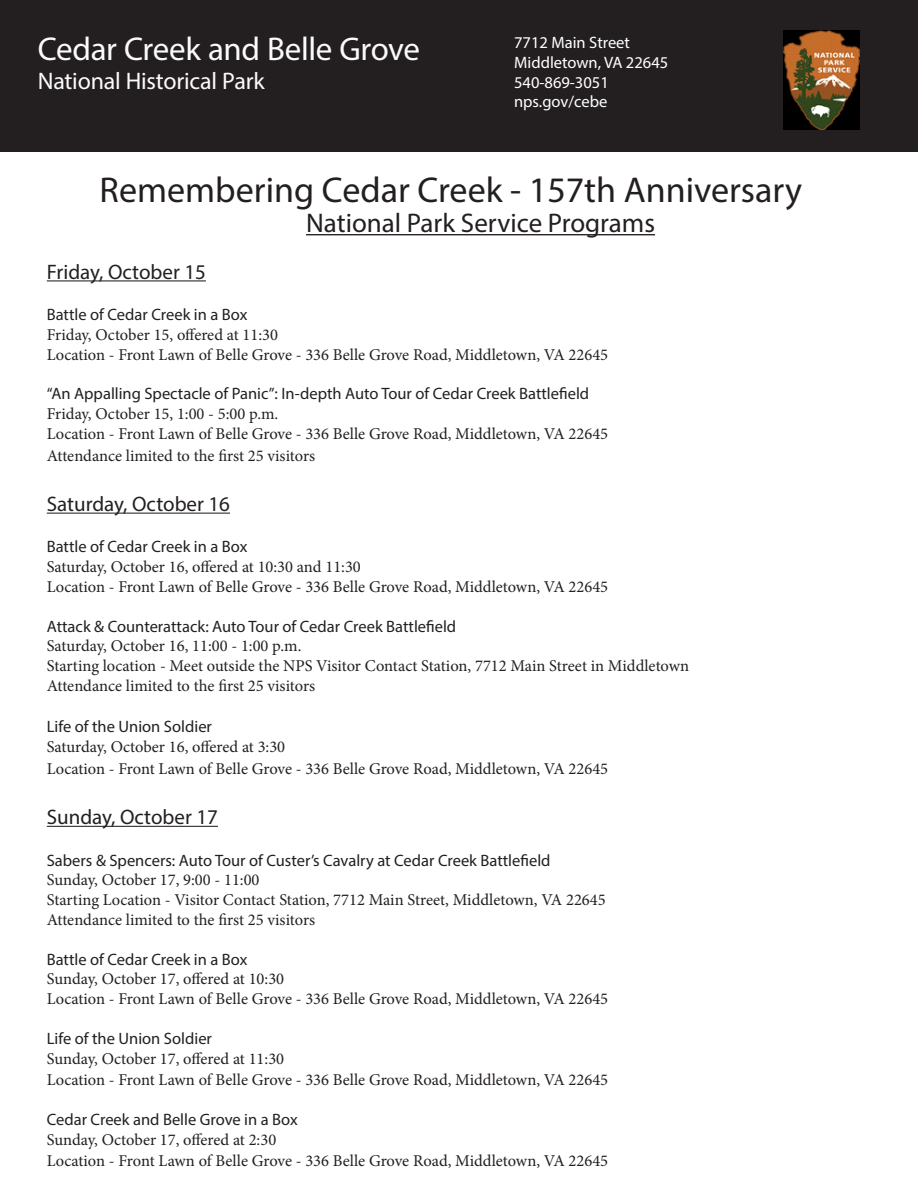
<style>
.page{position:relative;width:918px;height:1188px;background:#fff}
.page>*{position:absolute;margin:0;border:0;box-sizing:border-box;transform-origin:0 0}
.t1{font:36px "Myriad Pro";color:#231f20}
.Notes{font:33px "Myriad Pro";letter-spacing:-.015em;color:#fcfbfb}
.t2{font:27px "Myriad Pro";color:#231f20}
.Notes-2{font:24px "Myriad Pro";letter-spacing:-.01em;color:#fcfbfb}
.t3{font:21px "Myriad Pro";color:#231f20}
.t4{font:16.5px "Minion Pro";color:#231f20}
.t5{font:16.5px "Myriad Pro";color:#231f20}
.t6{font:16.5px "Myriad Pro";color:#fff}
</style>
<div class="page">
<div style="left:0;top:0;width:918px;height:152px;background:#231f20"></div>
<img style="left:784px;top:31px;width:76px;height:98px">
<hr style="left:306px;top:234px;width:349px;height:1px;background:#231f20">
<hr style="left:47px;top:280px;width:159px;height:1px;background:#231f20">
<hr style="left:47px;top:513px;width:183px;height:1px;background:#231f20">
<hr style="left:47px;top:826px;width:171px;height:1px;background:#231f20">
<p class="Notes" style="left:38px;top:29px;width:384px">Cedar Creek and Belle Grove</p>
<p class="Notes-2" style="left:38px;top:66px;width:228px">National Historical Park</p>
<p class="t6" style="left:514px;top:32px;width:117px">7712 Main Street</p>
<p class="t6" style="left:514px;top:52px;width:156px">Middletown, VA 22645</p>
<p class="t6" style="left:514px;top:72px;width:96px">540-869-3051</p>
<p class="t6" style="left:514px;top:92px;width:95px">nps.gov/cebe</p>
<p class="t1" style="left:100px;top:167px;width:704px">Remembering Cedar Creek - 157th Anniversary</p>
<p class="t2" style="left:306px;top:206px;width:350px">National Park Service Programs</p>
<p class="t3" style="left:47px;top:259px;width:161px">Friday, October 15</p>
<p class="t5" style="left:47px;top:305px;width:202px">Battle of Cedar Creek in a Box</p>
<p class="t4" style="left:47px;top:324px;width:233px">Friday, October 15, offered at 11:30</p>
<p class="t4" style="left:47px;top:344px;width:563px">Location - Front Lawn of Belle Grove - 336 Belle Grove Road, Middletown, VA 22645</p>
<p class="t5" style="left:47px;top:384px;width:544px">“An Appalling Spectacle of Panic”: In-depth Auto Tour of Cedar Creek Battlefield</p>
<p class="t4" style="left:47px;top:403px;width:233px">Friday, October 15, 1:00 - 5:00 p.m.</p>
<p class="t4" style="left:47px;top:423px;width:563px">Location - Front Lawn of Belle Grove - 336 Belle Grove Road, Middletown, VA 22645</p>
<p class="t4" style="left:47px;top:444px;width:270px">Attendance limited to the first 25 visitors</p>
<p class="t3" style="left:47px;top:491px;width:185px">Saturday, October 16</p>
<p class="t5" style="left:47px;top:537px;width:202px">Battle of Cedar Creek in a Box</p>
<p class="t4" style="left:47px;top:556px;width:316px">Saturday, October 16, offered at 10:30 and 11:30</p>
<p class="t4" style="left:47px;top:576px;width:563px">Location - Front Lawn of Belle Grove - 336 Belle Grove Road, Middletown, VA 22645</p>
<p class="t5" style="left:47px;top:616px;width:411px">Attack &amp; Counterattack: Auto Tour of Cedar Creek Battlefield</p>
<p class="t4" style="left:47px;top:635px;width:256px">Saturday, October 16, 11:00 - 1:00 p.m.</p>
<p class="t4" style="left:47px;top:655px;width:644px">Starting location - Meet outside the NPS Visitor Contact Station, 7712 Main Street in Middletown</p>
<p class="t4" style="left:47px;top:675px;width:270px">Attendance limited to the first 25 visitors</p>
<p class="t5" style="left:47px;top:717px;width:167px">Life of the Union Soldier</p>
<p class="t4" style="left:47px;top:736px;width:240px">Saturday, October 16, offered at 3:30</p>
<p class="t4" style="left:47px;top:758px;width:563px">Location - Front Lawn of Belle Grove - 336 Belle Grove Road, Middletown, VA 22645</p>
<p class="t3" style="left:47px;top:804px;width:173px">Sunday, October 17</p>
<p class="t5" style="left:47px;top:850px;width:505px">Sabers &amp; Spencers: Auto Tour of Custer’s Cavalry at Cedar Creek Battlefield</p>
<p class="t4" style="left:47px;top:869px;width:214px">Sunday, October 17, 9:00 - 11:00</p>
<p class="t4" style="left:47px;top:889px;width:560px">Starting Location - Visitor Contact Station, 7712 Main Street, Middletown, VA 22645</p>
<p class="t4" style="left:47px;top:909px;width:270px">Attendance limited to the first 25 visitors</p>
<p class="t5" style="left:47px;top:949px;width:202px">Battle of Cedar Creek in a Box</p>
<p class="t4" style="left:47px;top:968px;width:239px">Sunday, October 17, offered at 10:30</p>
<p class="t4" style="left:47px;top:988px;width:563px">Location - Front Lawn of Belle Grove - 336 Belle Grove Road, Middletown, VA 22645</p>
<p class="t5" style="left:47px;top:1028px;width:167px">Life of the Union Soldier</p>
<p class="t4" style="left:47px;top:1047px;width:239px">Sunday, October 17, offered at 11:30</p>
<p class="t4" style="left:47px;top:1069px;width:563px">Location - Front Lawn of Belle Grove - 336 Belle Grove Road, Middletown, VA 22645</p>
<p class="t5" style="left:47px;top:1109px;width:252px">Cedar Creek and Belle Grove in a Box</p>
<p class="t4" style="left:47px;top:1128px;width:231px">Sunday, October 17, offered at 2:30</p>
<p class="t4" style="left:47px;top:1150px;width:563px">Location - Front Lawn of Belle Grove - 336 Belle Grove Road, Middletown, VA 22645</p>
</div>
